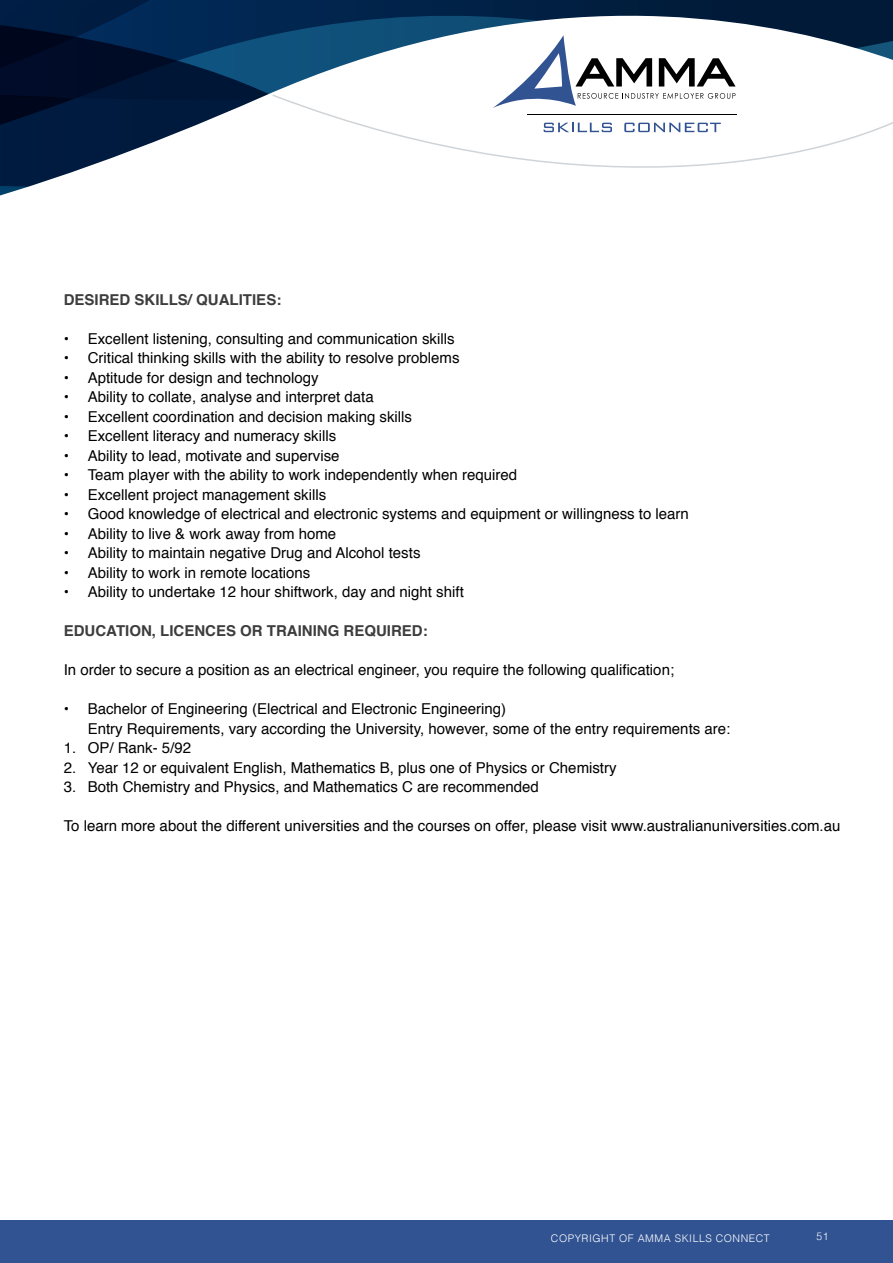
<style>
.page{position:relative;width:893px;height:1263px;background:#fff}
.page>*{position:absolute;margin:0;border:0;box-sizing:border-box;transform-origin:0 0}
.t1{font:15px/19.5px "Helvetica";color:#000}
.t2{font:700 15px "Helvetica";color:#3d3d3d}
.t3{font:300 10.5px "Helvetica";letter-spacing:.05em;color:#fff}
</style>
<div class="page">
<div style="left:0;top:1220px;width:893px;height:43px;background:#315392"></div>
<svg style="left:0;top:0;width:893px;height:122px"></svg>
<svg style="left:271px;top:93px;width:622px;height:75px"></svg>
<svg style="left:0;top:121px;width:203px;height:75px;fill:#001b40"></svg>
<svg style="left:493px;top:35px;width:243px;height:73px"></svg>
<svg style="left:543px;top:123px;width:69px;height:9px"></svg>
<svg style="left:624px;top:123px;width:97px;height:9px"></svg>
<hr style="left:527px;top:115px;width:210px;height:1px;background:#000">
<p class="t2" style="left:64px;top:287px;width:219px">DESIRED SKILLS/ QUALITIES:</p>
<p class="t1" style="left:64px;top:329px;width:392px">• Excellent listening, consulting and communication skills</p>
<p class="t1" style="left:64px;top:349px;width:397px">• Critical thinking skills with the ability to resolve problems</p>
<p class="t1" style="left:64px;top:368px;width:256px">• Aptitude for design and technology</p>
<p class="t1" style="left:64px;top:388px;width:311px">• Ability to collate, analyse and interpret data</p>
<p class="t1" style="left:64px;top:407px;width:350px">• Excellent coordination and decision making skills</p>
<p class="t1" style="left:64px;top:427px;width:274px">• Excellent literacy and numeracy skills</p>
<p class="t1" style="left:64px;top:446px;width:277px">• Ability to lead, motivate and supervise</p>
<p class="t1" style="left:64px;top:466px;width:455px">• Team player with the ability to work independently when required</p>
<p class="t1" style="left:64px;top:485px;width:264px">• Excellent project management skills</p>
<p class="t1" style="left:64px;top:505px;width:627px">• Good knowledge of electrical and electronic systems and equipment or willingness to learn</p>
<p class="t1" style="left:64px;top:524px;width:274px">• Ability to live &amp; work away from home</p>
<p class="t1" style="left:64px;top:544px;width:358px">• Ability to maintain negative Drug and Alcohol tests</p>
<p class="t1" style="left:64px;top:563px;width:248px">• Ability to work in remote locations</p>
<p class="t1" style="left:64px;top:583px;width:402px">• Ability to undertake 12 hour shiftwork, day and night shift</p>
<p class="t2" style="left:64px;top:619px;width:365px">EDUCATION, LICENCES OR TRAINING REQUIRED:</p>
<p class="t1" style="left:64px;top:661px;width:612px">In order to secure a position as an electrical engineer, you require the following qualification;</p>
<p class="t1" style="left:88px;top:700px;width:644px;text-indent:-24px">• Bachelor of Engineering (Electrical and Electronic Engineering)<br>Entry Requirements, vary according the University, however, some of the entry requirements are:</p>
<p class="t1" style="left:64px;top:739px;width:129px">1. OP/ Rank- 5/92</p>
<p class="t1" style="left:64px;top:758px;width:554px">2. Year 12 or equivalent English, Mathematics B, plus one of Physics or Chemistry</p>
<p class="t1" style="left:64px;top:778px;width:476px">3. Both Chemistry and Physics, and Mathematics C are recommended</p>
<p class="t1" style="left:64px;top:817px;width:778px">To learn more about the different universities and the courses on offer, please visit www.australianuniversities.com.au</p>
<p class="t3" style="left:551px;top:1231px;width:220px">COPYRIGHT OF AMMA SKILLS CONNECT</p>
<p class="t3" style="left:816px;top:1230px;width:14px">51</p>
</div>
